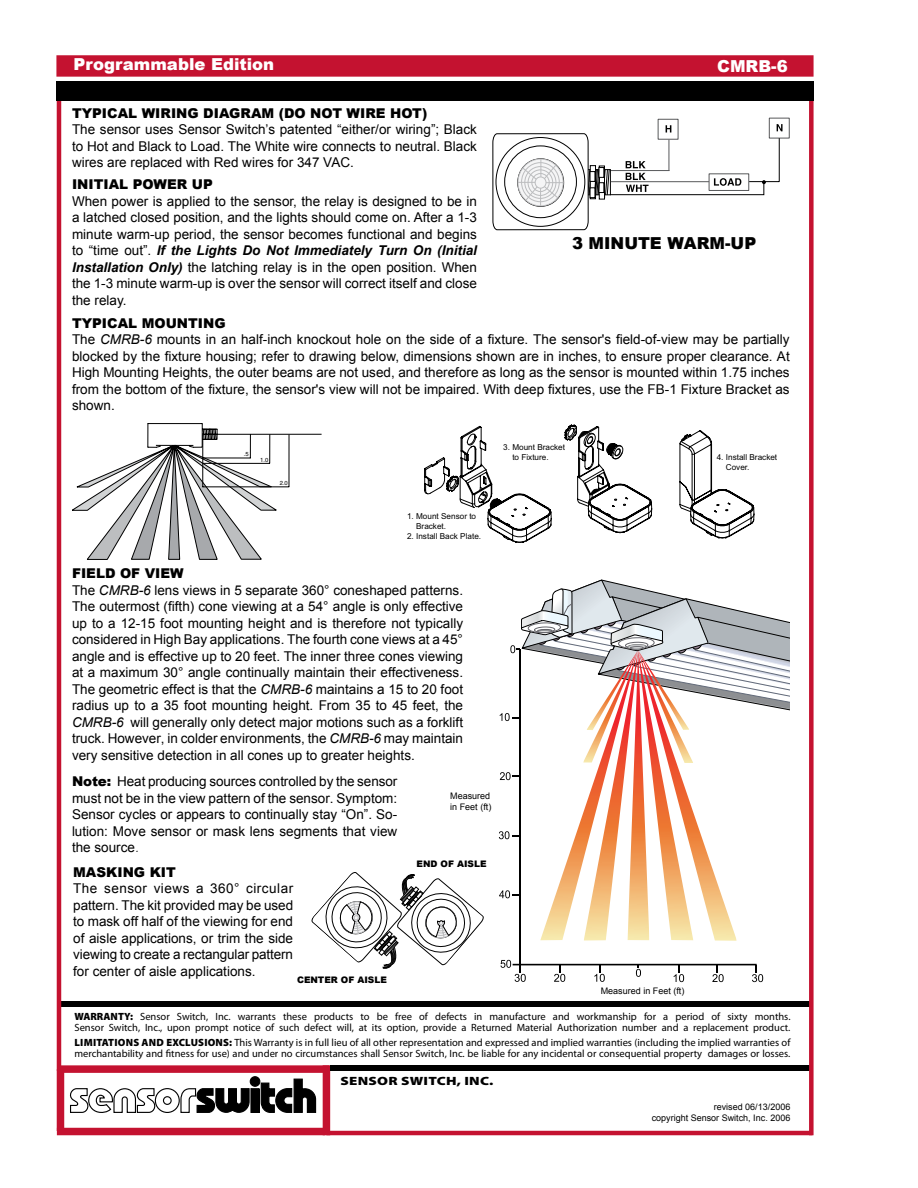
<style>
.page{position:relative;width:918px;height:1188px;background:#fff}
.page>*{position:absolute;margin:0;border:0;box-sizing:border-box;transform-origin:0 0}
.t1{font:900 16.5px "Arial";color:#fff}
.t2{font:900 16.5px "Arial";color:#000}
.t3{font:13.5px/16.5px "Arial";color:#000;text-align:justify}
.t4{font:900 13.5px "Arial";color:#000}
.t5{font:900 12px "Myriad Pro";letter-spacing:.02em;color:#000;scale:1.25 1}
.t6{font:10.5px/11.2px "Myriad Pro";color:#000}
.t7{font:9px/10.8px "Arial";color:#000;text-align:right}
.t8{font:900 9px "Arial";color:#000}
.t9{font:8.25px/9.8px "Arial";color:#000}
.t10{font:5.85px "Helvetica";color:#000}
.s1{font-weight:700;font-style:italic}
.s2{font-weight:900}
.s3{font-style:italic}
.s4{font-family:"Helvetica";font-weight:900}
.s5{font-family:"Helvetica";font-weight:300;font-style:italic}
</style>
<div class="page">
<div style="left:57px;top:56px;width:756px;height:20px;background:#c41230"></div>
<div style="left:56px;top:55px;width:758px;height:22px;border:2px solid #c41230"></div>
<div style="left:58px;top:1001px;width:754px;height:5px;background:#000"></div>
<div style="left:57px;top:1128px;width:268px;height:7px;background:#c41230"></div>
<div style="left:61px;top:1065px;width:268px;height:8px;background:#c41230"></div>
<div style="left:57px;top:1069px;width:7px;height:62px;background:#c41230"></div>
<div style="left:323px;top:1065px;width:7px;height:70px;background:#c41230"></div>
<hr style="left:326px;top:1131px;width:486px;height:4px;background:#c41230">
<div style="left:330px;top:1066px;width:482px;height:5px;background:#000"></div>
<hr style="left:57px;top:85px;width:4px;height:986px;background:#c41230">
<div style="left:809px;top:84px;width:5px;height:1051px;background:#c41230"></div>
<div style="left:56px;top:82px;width:758px;height:19px;background:#000"></div>
<svg style="left:70px;top:1088px;width:180px;height:25px"></svg>
<div style="left:251px;top:1089px;width:8px;height:23px;background:#000"></div>
<div style="left:250px;top:1088px;width:10px;height:25px;border:1px solid #000"></div>
<div style="left:250px;top:1077px;width:10px;height:9px;background:#000;border-radius:50%"></div>
<div style="left:250px;top:1076px;width:10px;height:11px;border:1px solid #000;border-radius:50%"></div>
<svg style="left:260px;top:1078px;width:56px;height:35px"></svg>
<div style="left:769px;top:118px;width:21px;height:21px;border:1px solid #58595b"></div>
<div style="left:658px;top:119px;width:21px;height:21px;border:1px solid #58595b"></div>
<svg style="left:492px;top:124px;width:291px;height:107px"></svg>
<hr style="left:611px;top:181px;width:98px;height:1px;background:#58595b">
<svg style="left:72px;top:423px;width:250px;height:137px"></svg>
<svg style="left:424px;top:425px;width:331px;height:118px"></svg>
<svg style="left:311px;top:872px;width:173px;height:97px"></svg>
<hr style="left:520px;top:649px;width:1px;height:324px;background:#000">
<hr style="left:513px;top:964px;width:244px;height:1px;background:#000">
<svg style="left:636px;top:965px;width:5px;height:12px"></svg>
<svg style="left:515px;top:974px;width:11px;height:8px"></svg>
<svg style="left:554px;top:965px;width:11px;height:17px"></svg>
<svg style="left:594px;top:965px;width:11px;height:17px"></svg>
<svg style="left:674px;top:965px;width:10px;height:17px"></svg>
<svg style="left:712px;top:965px;width:12px;height:17px"></svg>
<svg style="left:752px;top:965px;width:11px;height:17px"></svg>
<svg style="left:501px;top:960px;width:10px;height:8px"></svg>
<svg style="left:499px;top:580px;width:291px;height:361px"></svg>
<p class="t1" style="left:74px;top:52px;width:202px">Programmable Edition</p>
<p class="t4" style="left:72px;top:103px;width:357px">TYPICAL WIRING DIAGRAM (DO NOT WIRE HOT)</p>
<p class="t3" style="left:72px;top:121px;width:406px">The sensor uses Sensor Switch’s patented “either/or wiring”; Black to Hot and Black to Load. The White wire connects to neutral. Black wires are replaced with Red wires for 347 VAC.</p>
<p class="t4" style="left:72px;top:175px;width:142px">INITIAL POWER UP</p>
<p class="t3" style="left:72px;top:193px;width:407px">When power is applied to the sensor, the relay is designed to be in a latched closed position, and the lights should come on. After a 1-3 minute warm-up period, the sensor becomes functional and begins to “time out”. <span class="s1">If the Lights Do Not Immediately Turn On (Initial Installation Only)</span> the latching relay is in the open position. When the 1-3 minute warm-up is over the sensor will correct itself and close the relay.</p>
<p class="t1" style="left:717px;top:54px;width:72px">CMRB-6</p>
<p class="t2" style="left:572px;top:231px;width:186px">3 MINUTE WARM-UP</p>
<p class="t3" style="left:72px;top:315px;width:719px;text-align:left"><span class="s2">TYPICAL MOUNTING<br></span>The <span class="s3">CMRB-6</span> mounts in an half-inch knockout hole on the side of a fixture. The sensor's field-of-view may be partially blocked by the fixture housing; refer to drawing below, dimensions shown are in inches, to ensure proper clearance. At High Mounting Heights, the outer beams are not used, and therefore as long as the sensor is mounted within 1.75 inches from the bottom of the fixture, the sensor's view will not be impaired. With deep fixtures, use the FB-1 Fixture Bracket as shown.</p>
<p class="t10" style="left:244px;top:451px;width:6px">.5</p>
<p class="t10" style="left:260px;top:456px;width:10px">1.0</p>
<p class="t10" style="left:280px;top:480px;width:10px">2.0</p>
<p class="t9" style="left:416px;top:512px;width:62px;text-indent:-9px">1. Mount Sensor to<br>Bracket.</p>
<p class="t9" style="left:407px;top:532px;width:76px">2. Install Back Plate.</p>
<p class="t3" style="left:72px;top:565px;width:393px;text-align:left"><span class="s2">FIELD OF VIEW<br></span>The <span class="s3">CMRB-6</span> lens views in 5 separate 360° coneshaped patterns.<br>The outermost (fifth) cone viewing at a 54° angle is only effective up to a 12-15 foot mounting height and is therefore not typically considered in High Bay applications. The fourth cone views at a 45° angle and is effective up to 20 feet. The inner three cones viewing at a maximum 30° angle continually maintain their effectiveness.<br>The geometric effect is that the <span class="s3">CMRB-6</span> maintains a 15 to 20 foot radius up to a 35 foot mounting height. From 35 to 45 feet, the <span class="s3">CMRB-6</span> will generally only detect major motions such as a forklift truck. However, in colder environments, the <span class="s3">CMRB-6</span> may maintain very sensitive detection in all cones up to greater heights.</p>
<p class="t3" style="left:72px;top:773px;width:327px"><span class="s2">Note</span><span class="s4">:</span> Heat producing sources controlled by the sensor must not be in the view pattern of the sensor. Symptom:<br>Sensor cycles or appears to continually stay “On”. So&shy;lution: Move sensor or mask lens segments that view the source<span class="s5">.</span></p>
<p class="t4" style="left:73px;top:862px;width:104px">MASKING KIT</p>
<p class="t3" style="left:73px;top:880px;width:221px">The sensor views a 360° circular pattern. The kit provided may be used to mask off half of the viewing for end of aisle applications, or trim the side viewing to create a rectangular pattern for center of aisle applications.</p>
<p class="t8" style="left:297px;top:973px;width:91px">CENTER OF AISLE</p>
<p class="t7" style="left:450px;top:790px;width:43px;text-align:left">Measured in Feet (ft)</p>
<p class="t8" style="left:417px;top:857px;width:71px">END OF AISLE</p>
<p class="t9" style="left:512px;top:443px;width:54px;text-indent:-9px">3. Mount Bracket to Fixture.</p>
<p class="t9" style="left:726px;top:453px;width:53px;text-indent:-9px">4. Install Bracket<br>Cover.</p>
<p class="t7" style="left:601px;top:985px;width:85px">Measured in Feet (ft)</p>
<p class="t6" style="left:74px;top:1011px;width:718px"><span class="s2">WARRANTY:</span> Sensor Switch, Inc. warrants these products to be free of defects in manufacture and workmanship for a period of sixty months.<br>Sensor Switch, Inc., upon prompt notice of such defect will, at its option, provide a Returned Material Authorization number and a replacement product.</p>
<p class="t6" style="left:74px;top:1036px;width:718px"><span class="s2">LIMITATIONS AND EXCLUSIONS:</span> This Warranty is in full lieu of all other representation and expressed and implied warranties (including the implied warranties of merchantability and fitness for use) and under no circumstances shall Sensor Switch, Inc. be liable for any incidental or consequential property damages or losses.</p>
<p class="t5" style="left:340px;top:1073px;width:124px">SENSOR SWITCH, INC.</p>
<p class="t7" style="left:652px;top:1101px;width:140px">revised 06/13/2006<br>copyright Sensor Switch, Inc. 2006</p>
</div>
